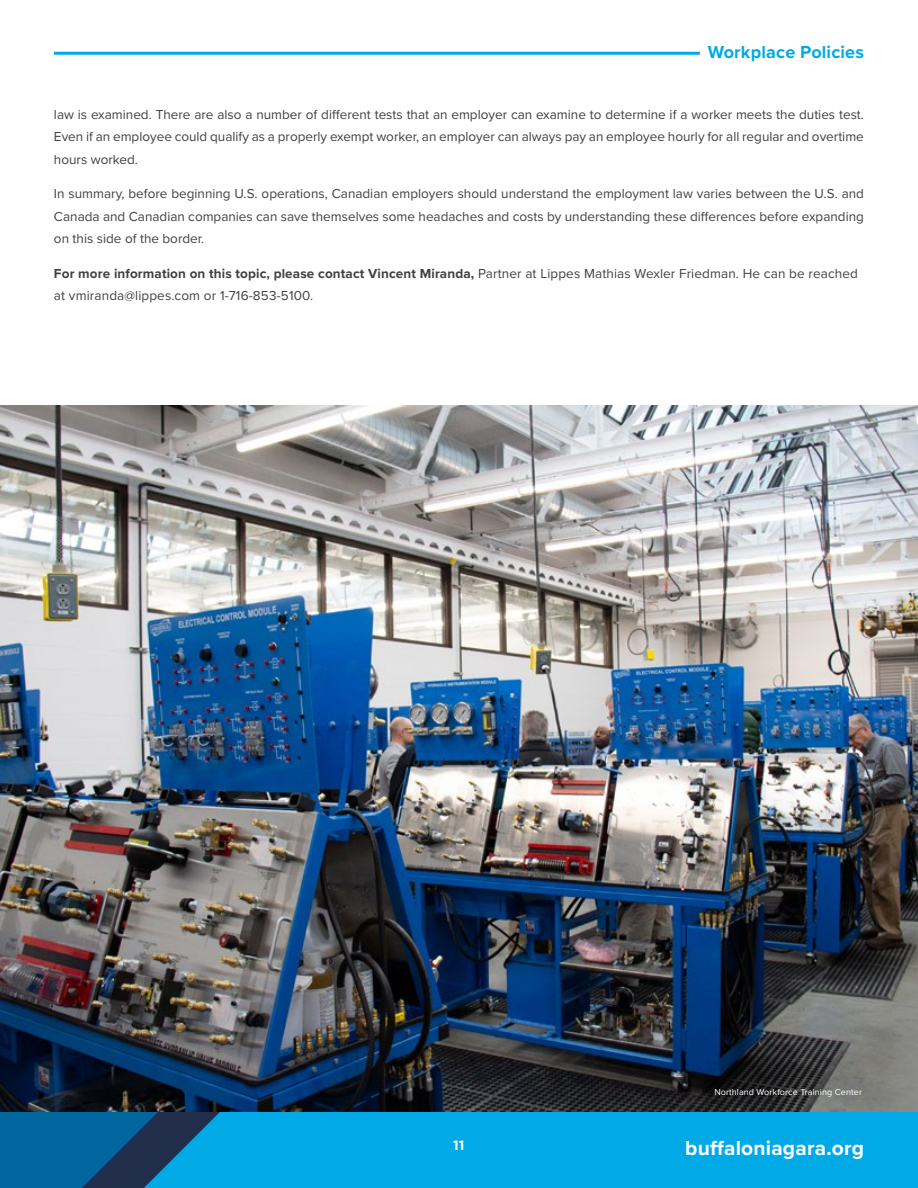
<style>
.page{position:relative;width:918px;height:1188px;background:#fff}
.page>*{position:absolute;margin:0;border:0;box-sizing:border-box;transform-origin:0 0}
.t1{font:700 21px "Proxima Nova";letter-spacing:.01em;color:#fff}
.t2{font:700 18px "Proxima Nova";letter-spacing:.01em;color:#00aae7}
.t3{font:13.5px/22.5px "Proxima Nova";color:#414042;text-align:justify}
.t4{font:700 13.5px "Gotham";color:#fff}
.t5{font:9px "Proxima Nova";letter-spacing:.01em;color:#fff}
.s1{font-weight:700}
</style>
<div class="page">
<div style="left:0;top:1112px;width:918px;height:76px;background:#00aae7"></div>
<svg style="left:0;top:1111px;width:220px;height:77px"></svg>
<hr style="left:54px;top:52px;width:646px;height:3px;background:#00aae7">
<img style="left:0;top:405px;width:918px;height:706px">
<h2 class="t2" style="left:708px;top:41px;width:158px">Workplace Policies</h2>
<p class="t3" style="left:54px;top:103px;width:812px">law is examined. There are also a number of different tests that an employer can examine to determine if a worker meets the duties test.<br>Even if an employee could qualify as a properly exempt worker, an employer can always pay an employee hourly for all regular and overtime hours worked.</p>
<p class="t3" style="left:54px;top:183px;width:812px">In summary, before beginning U.S. operations, Canadian employers should understand the employment law varies between the U.S. and Canada and Canadian companies can save themselves some headaches and costs by understanding these differences before expanding on this side of the border.</p>
<p class="t3" style="left:54px;top:262px;width:805px"><span class="s1">For more information on this topic, please contact Vincent Miranda,</span> Partner at Lippes Mathias Wexler Friedman. He can be reached at vmiranda@lippes.com or 1-716-853-5100.</p>
<p class="t5" style="left:714px;top:1087px;width:149px">Northland Workforce Training Center</p>
<p class="t4" style="left:453px;top:1137px;width:13px">11</p>
<h1 class="t1" style="left:685px;top:1136px;width:181px">buffaloniagara.org</h1>
</div>
